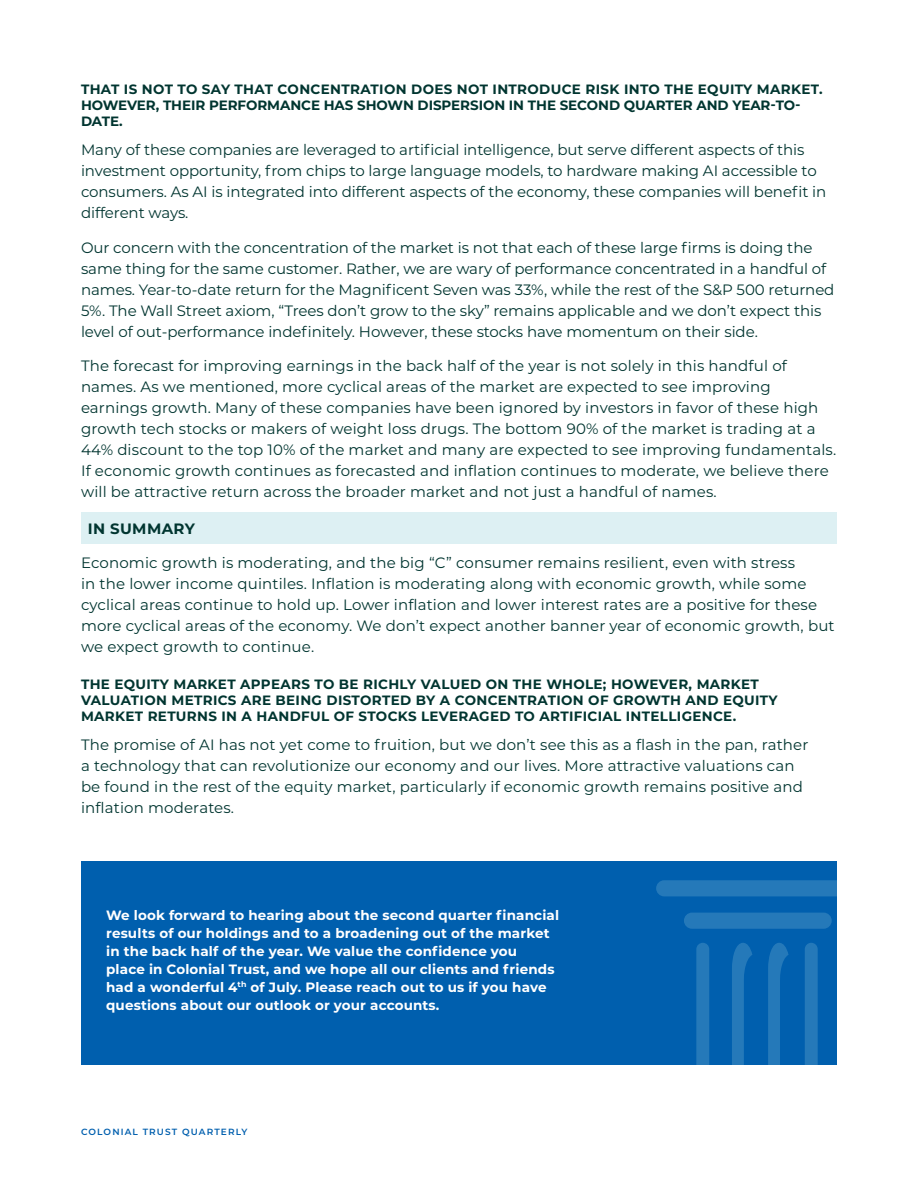
<style>
.page{position:relative;width:918px;height:1188px;background:#fff}
.page>*{position:absolute;margin:0;border:0;box-sizing:border-box;transform-origin:0 0}
.Body{font:15px/21px "Montserrat";letter-spacing:.005em;color:#003530}
.H3_Section_Break{font:700 15px "Montserrat";letter-spacing:.025em;color:#003530}
.Body-_Bold{font:700 13.5px/18px "Montserrat";letter-spacing:.01em;color:#fff}
.t1{font:700 13.5px/16.2px "Montserrat";letter-spacing:.025em;color:#003530}
.t2{font:700 13.5px/16.2px "Montserrat";letter-spacing:-.005em;color:#003530}
.t3{font:600 9px "Montserrat";letter-spacing:.125em;color:#005fae}
</style>
<div class="page">
<div style="left:81px;top:861px;width:756px;height:203px;background:#005fae"></div>
<svg style="left:768px;top:943px;width:21px;height:121px"></svg>
<svg style="left:732px;top:943px;width:20px;height:121px"></svg>
<svg style="left:805px;top:943px;width:13px;height:121px;background:#2378b8"></svg>
<svg style="left:696px;top:943px;width:13px;height:121px;background:#2378b8"></svg>
<div style="left:684px;top:913px;width:148px;height:16px;background:#2579b9;border-radius:8px"></div>
<svg style="left:656px;top:880px;width:181px;height:16px;background:#2478b8"></svg>
<div style="left:81px;top:513px;width:756px;height:31px;background:#ddf0f3"></div>
<h4 class="t2" style="left:81px;top:81px;width:743px">THAT IS NOT TO SAY THAT CONCENTRATION DOES NOT INTRODUCE RISK INTO THE EQUITY MARKET.<br>HOWEVER, THEIR PERFORMANCE HAS SHOWN DISPERSION IN THE SECOND QUARTER AND YEAR-TO-<br>DATE.</h4>
<p class="Body" style="left:81px;top:139px;width:747px">Many of these companies are leveraged to artificial intelligence, but serve different aspects of this investment opportunity, from chips to large language models, to hardware making AI accessible to consumers. As AI is integrated into different aspects of the economy, these companies will benefit in different ways.</p>
<p class="Body" style="left:81px;top:236px;width:755px">Our concern with the concentration of the market is not that each of these large firms is doing the same thing for the same customer. Rather, we are wary of performance concentrated in a handful of names. Year-to-date return for the Magnificent Seven was 33%, while the rest of the S&amp;P 500 returned 5%. The Wall Street axiom, “Trees don’t grow to the sky” remains applicable and we don’t expect this level of out-performance indefinitely. However, these stocks have momentum on their side.</p>
<p class="Body" style="left:81px;top:355px;width:757px">The forecast for improving earnings in the back half of the year is not solely in this handful of names. As we mentioned, more cyclical areas of the market are expected to see improving earnings growth. Many of these companies have been ignored by investors in favor of these high growth tech stocks or makers of weight loss drugs. The bottom 90% of the market is trading at a 44% discount to the top 10% of the market and many are expected to see improving fundamentals.<br>If economic growth continues as forecasted and inflation continues to moderate, we believe there will be attractive return across the broader market and not just a handful of names.</p>
<p class="H3_Section_Break" style="left:88px;top:518px;width:109px">IN SUMMARY</p>
<p class="Body" style="left:81px;top:552px;width:755px">Economic growth is moderating, and the big “C” consumer remains resilient, even with stress<br>in the lower income quintiles. Inflation is moderating along with economic growth, while some cyclical areas continue to hold up. Lower inflation and lower interest rates are a positive for these more cyclical areas of the economy. We don’t expect another banner year of economic growth, but we expect growth to continue.</p>
<h4 class="t1" style="left:81px;top:675px;width:698px">THE EQUITY MARKET APPEARS TO BE RICHLY VALUED ON THE WHOLE; HOWEVER, MARKET<br>VALUATION METRICS ARE BEING DISTORTED BY A CONCENTRATION OF GROWTH AND EQUITY<br>MARKET RETURNS IN A HANDFUL OF STOCKS LEVERAGED TO ARTIFICIAL INTELLIGENCE.</h4>
<p class="Body" style="left:81px;top:733px;width:729px">The promise of AI has not yet come to fruition, but we don’t see this as a flash in the pan, rather a technology that can revolutionize our economy and our lives. More attractive valuations can be found in the rest of the equity market, particularly if economic growth remains positive and inflation moderates.</p>
<p class="Body-_Bold" style="left:106px;top:905px;width:454px">We look forward to hearing about the second quarter financial results of our holdings and to a broadening out of the market in the back half of the year. We value the confidence you place in Colonial Trust, and we hope all our clients and friends had a wonderful 4<sup>th</sup> of July. Please reach out to us if you have questions about our outlook or your accounts.</p>
<p class="t3" style="left:81px;top:1126px;width:168px">COLONIAL TRUST QUARTERLY</p>
</div>
